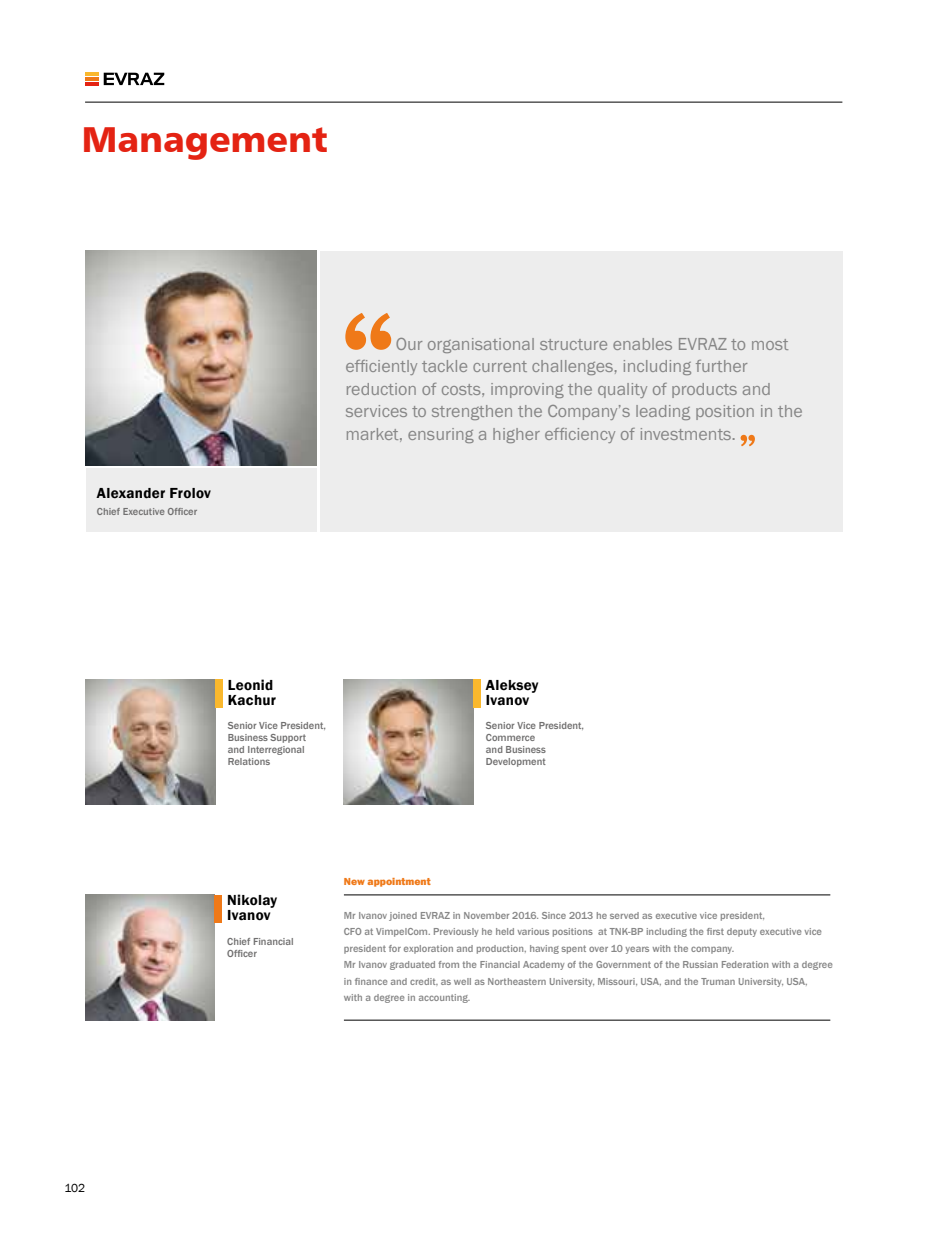
<style>
.page{position:relative;width:936px;height:1234px;background:#fff}
.page>*{position:absolute;margin:0;border:0;box-sizing:border-box;transform-origin:0 0}
.t1{font:36px "Humanist 777 BT Black B";color:#e42313}
.t2{font:18px/22.5px "Franklin Gothic";color:#878787}
.t3{font:600 15px/15px "Franklin Gothic";letter-spacing:.02em;color:#000}
.t4{font:12px "Franklin Gothic";color:#000}
.t5{font:500 10.5px/16.5px "Franklin Gothic";color:#878787}
.t6{font:500 10.5px/12px "Franklin Gothic";color:#706f6f}
.t7{font:800 10.5px "Franklin Gothic";color:#ef7918}
</style>
<div class="page">
<div style="left:86px;top:468px;width:230px;height:63px;background:#ededed"></div>
<img style="left:86px;top:251px;width:230px;height:214px">
<div style="left:320px;top:251px;width:522px;height:280px;background:#ededed"></div>
<svg style="left:345px;top:313px;width:46px;height:37px"></svg>
<svg style="left:740px;top:435px;width:14px;height:11px"></svg>
<img style="left:86px;top:679px;width:129px;height:125px">
<div style="left:215px;top:679px;width:7px;height:28px;background:#fab82d"></div>
<img style="left:344px;top:679px;width:129px;height:125px">
<div style="left:473px;top:679px;width:7px;height:28px;background:#fab82d"></div>
<img style="left:85px;top:894px;width:129px;height:126px">
<div style="left:214px;top:894px;width:7px;height:28px;background:#ef7918"></div>
<hr style="left:344px;top:894px;width:486px;height:1px;background:#000">
<hr style="left:344px;top:1019px;width:486px;height:1px;background:#000">
<hr style="left:85px;top:102px;width:757px;height:1px;background:#000">
<hr style="left:85px;top:73px;width:14px;height:3px;background:#fab82d">
<hr style="left:85px;top:77px;width:14px;height:3px;background:#ef7918">
<hr style="left:85px;top:82px;width:14px;height:3px;background:#e42313">
<svg style="left:104px;top:73px;width:60px;height:12px"></svg>
<h1 class="t1" style="left:82px;top:116px;width:247px">Management</h1>
<h3 class="t3" style="left:97px;top:486px;width:115px">Alexander Frolov</h3>
<p class="t6" style="left:97px;top:505px;width:102px">Chief Executive Officer</p>
<p class="t2" style="left:345px;top:333px;width:459px;text-indent:50px">Our organisational structure enables EVRAZ to most efficiently tackle current challenges, including further reduction of costs, improving the quality of products and services to strengthen the Company’s leading position in the market, ensuring a higher efficiency of investments.</p>
<h3 class="t3" style="left:228px;top:677px;width:50px">Leonid<br>Kachur</h3>
<p class="t6" style="left:228px;top:719px;width:100px">Senior Vice President,<br>Business Support<br>and Interregional<br>Relations</p>
<h3 class="t3" style="left:486px;top:677px;width:54px">Aleksey<br>Ivanov</h3>
<p class="t6" style="left:486px;top:719px;width:100px">Senior Vice President,<br>Commerce<br>and Business<br>Development</p>
<h3 class="t3" style="left:227px;top:892px;width:52px">Nikolay<br>Ivanov</h3>
<p class="t6" style="left:227px;top:935px;width:68px">Chief Financial<br>Officer</p>
<p class="t7" style="left:344px;top:874px;width:88px">New appointment</p>
<p class="t5" style="left:344px;top:906px;width:490px">Mr Ivanov joined EVRAZ in November 2016. Since 2013 he served as executive vice president,<br>CFO at VimpelCom. Previously he held various positions at TNK-BP including the first deputy executive vice president for exploration and production, having spent over 10 years with the company.<br>Mr Ivanov graduated from the Financial Academy of the Government of the Russian Federation with a degree in finance and credit, as well as Northeastern University, Missouri, USA, and the Truman University, USA,<br>with a degree in accounting.</p>
<p class="t4" style="left:64px;top:1180px;width:22px">102</p>
</div>
